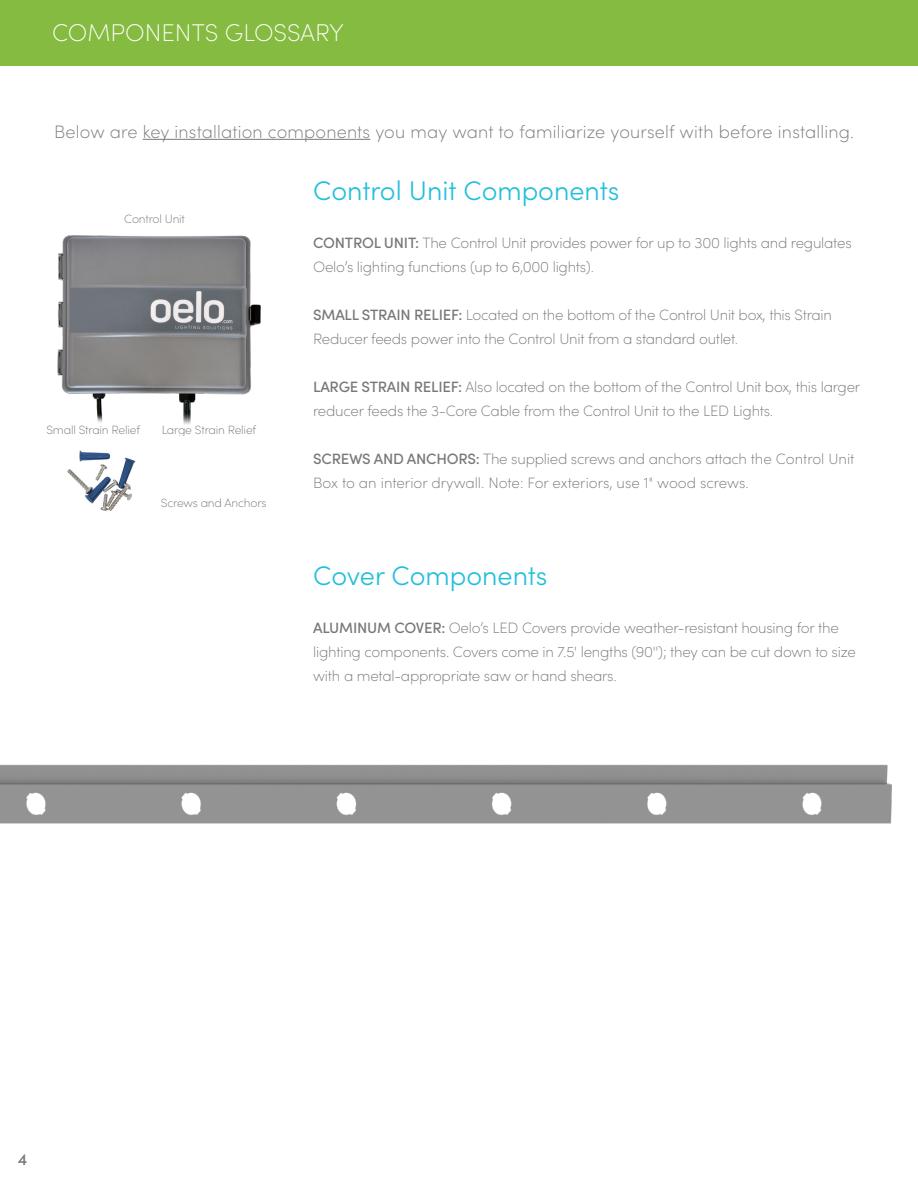
<style>
.page{position:relative;width:918px;height:1188px;background:#fff}
.page>*{position:absolute;margin:0;border:0;box-sizing:border-box;transform-origin:0 0}
.t1{font:300 27px "Sofia Pro";color:#22bfdc}
.t2{font:200 24.3px "Sofia Pro";color:#fff}
.t3{font:200 18px "Sofia Pro";letter-spacing:.01em;color:#787779}
.t4{font:500 16.65px "Sofia Pro";color:#787779}
.t5{font:200 15px/24px "Sofia Pro";letter-spacing:-.015em;color:#787779}
.t6{font:200 12px "Sofia Pro";letter-spacing:-.015em;color:#787779}
.s1{font-weight:500}
</style>
<div class="page">
<img style="left:0;top:764px;width:892px;height:60px">
<div style="left:0;top:0;width:918px;height:66px;background:#85bb40"></div>
<hr style="left:143px;top:139px;width:227px;height:1px;background:#787779">
<img style="left:67px;top:450px;width:69px;height:61px">
<img style="left:57px;top:235px;width:204px;height:190px">
<p class="t2" style="left:52px;top:15px;width:293px">COMPONENTS GLOSSARY</p>
<p class="t3" style="left:54px;top:118px;width:802px">Below are key installation components you may want to familiarize yourself with before installing.</p>
<p class="t6" style="left:124px;top:210px;width:62px">Control Unit</p>
<p class="t6" style="left:46px;top:421px;width:95px">Small Strain Relief</p>
<p class="t6" style="left:162px;top:421px;width:96px">Large Strain Relief</p>
<p class="t6" style="left:161px;top:494px;width:107px">Screws and Anchors</p>
<p class="t1" style="left:313px;top:171px;width:308px">Control Unit Components</p>
<p class="t5" style="left:313px;top:230px;width:540px"><span class="s1">CONTROL UNIT:</span> The Control Unit provides power for up to 300 lights and regulates<br>Oelo’s lighting functions (up to 6,000 lights).</p>
<p class="t5" style="left:313px;top:302px;width:520px"><span class="s1">SMALL STRAIN RELIEF:</span> Located on the bottom of the Control Unit box, this Strain<br>Reducer feeds power into the Control Unit from a standard outlet.</p>
<p class="t5" style="left:313px;top:374px;width:549px"><span class="s1">LARGE STRAIN RELIEF:</span> Also located on the bottom of the Control Unit box, this larger reducer feeds the 3-Core Cable from the Control Unit to the LED Lights.</p>
<p class="t5" style="left:313px;top:446px;width:543px"><span class="s1">SCREWS AND ANCHORS:</span> The supplied screws and anchors attach the Control Unit<br>Box to an interior drywall. Note: For exteriors, use 1" wood screws.</p>
<p class="t1" style="left:313px;top:556px;width:236px">Cover Components</p>
<p class="t5" style="left:313px;top:615px;width:544px"><span class="s1">ALUMINUM COVER:</span> Oelo’s LED Covers provide weather-resistant housing for the lighting components. Covers come in 7.5' lengths (90''); they can be cut down to size with a metal-appropriate saw or hand shears.</p>
<p class="t4" style="left:18px;top:1147px;width:11px">4</p>
</div>
